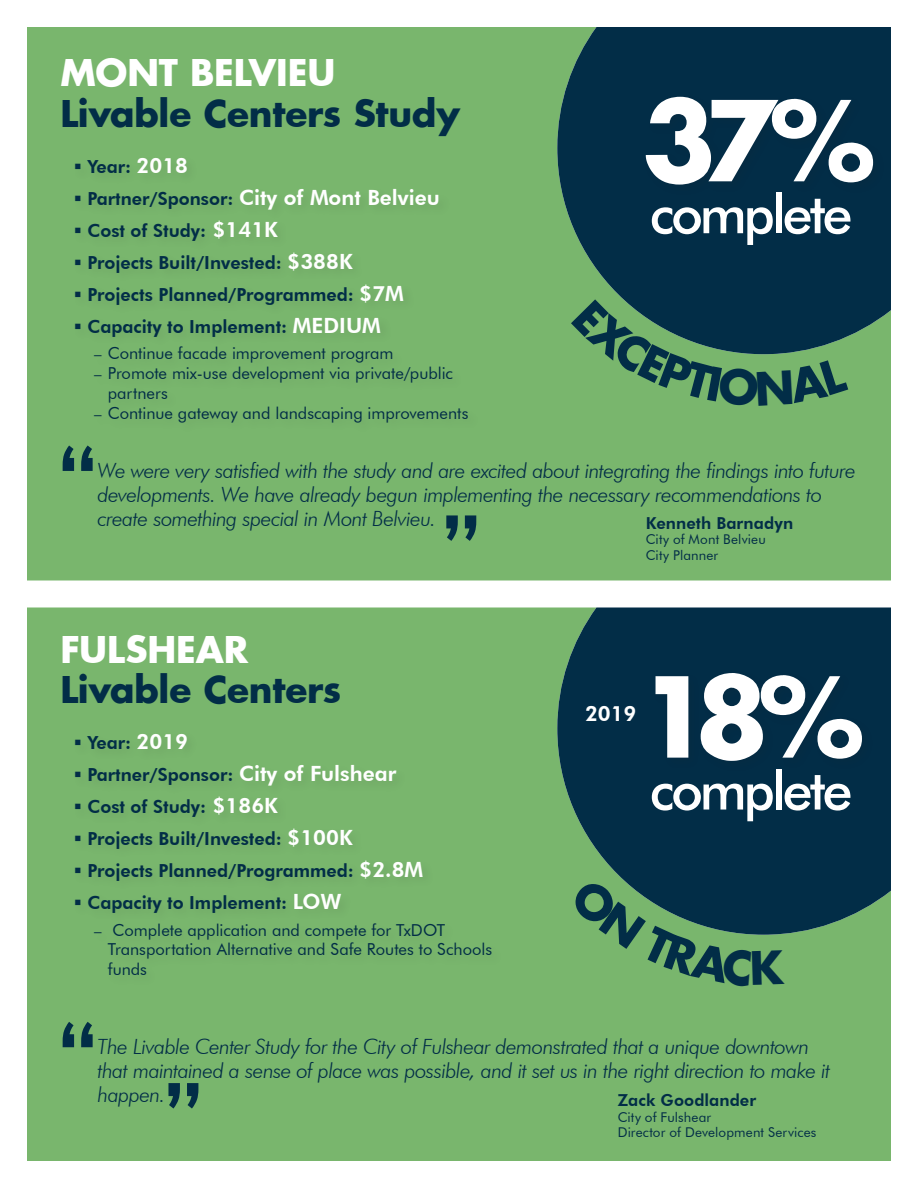
<style>
.page{position:relative;width:918px;height:1188px;background:#fff}
.page>*{position:absolute;margin:0;border:0;box-sizing:border-box;transform-origin:0 0}
.t1{font:700 108px "Futura";color:#fff}
.t2{font:500 54px "Futura BT";letter-spacing:-.06em;color:#fff}
.t3{font:700 36px "Futura";letter-spacing:-.01em;color:#022d47}
.t4{font:700 36px "Futura";letter-spacing:-.005em;color:#fff}
.t5{font:italic 300 21px/24.2px "Futura BT";letter-spacing:-.03em;color:#022d47}
.t6{font:800 21px "Futura BT";color:#fff}
.t7{font:800 18px "Futura BT";color:#022d47}
.t8{font:16.5px/19.8px "Futura BT";color:#022d47}
.t9{font:800 16.5px "Futura BT";letter-spacing:.005em;color:#022d47}
.t10{font:13.5px "Futura BT";letter-spacing:.01em;color:#022d47}
.s1{font-size:21px;color:#fff}
.s2{font-size:18px;color:#022d47}
.s3{font-size:15px}
</style>
<div class="page">
<div style="left:27px;top:27px;width:864px;height:553px;background:#79b66d"></div>
<svg style="left:557px;top:27px;width:334px;height:327px;background:#0d3a4a"></svg>
<div style="left:27px;top:608px;width:864px;height:553px;background:#79b66d"></div>
<svg style="left:557px;top:608px;width:334px;height:327px;background:#0d3a4a"></svg>
<div style="left:72px;top:155px;width:408px;height:280px;background:#79b66d"></div>
<div style="left:642px;top:93px;width:244px;height:104px;background:#022c46"></div>
<svg style="left:63px;top:445px;width:30px;height:26px"></svg>
<svg style="left:446px;top:515px;width:30px;height:26px"></svg>
<div style="left:72px;top:731px;width:432px;height:257px;background:#79b66d"></div>
<div style="left:652px;top:669px;width:223px;height:105px;background:#022c45"></div>
<svg style="left:63px;top:1022px;width:30px;height:25px"></svg>
<svg style="left:168px;top:1083px;width:30px;height:26px"></svg>
<svg style="left:573px;top:713px;width:4px;height:5px"></svg>
<svg style="left:568px;top:877px;width:217px;height:109px;background:#568e62"></svg>
<svg style="left:571px;top:299px;width:277px;height:108px;background:#538a61"></svg>
<p class="t4" style="left:60px;top:48px;width:276px">MONT BELVIEU</p>
<p class="t3" style="left:60px;top:88px;width:401px">Livable Centers Study</p>
<p class="t7" style="left:87px;top:156px;width:102px">Year: <span class="s1">2018</span></p>
<p class="t6" style="left:87px;top:185px;width:354px"><span class="s2">Partner/Sponsor:</span> City of Mont Belvieu</p>
<p class="t7" style="left:87px;top:220px;width:192px">Cost of Study: <span class="s1">$141K</span></p>
<p class="t7" style="left:87px;top:252px;width:267px">Projects Built/Invested: <span class="s1">$388K</span></p>
<p class="t7" style="left:87px;top:284px;width:318px">Projects Planned/Programmed: <span class="s1">$7M</span></p>
<p class="t7" style="left:87px;top:315px;width:295px">Capacity to Implement: <span class="s1">MEDIUM</span></p>
<p class="t8" style="left:94px;top:343px;width:301px"><span class="s3">–</span> Continue facade improvement program</p>
<p class="t8" style="left:108px;top:363px;width:347px;text-indent:-14px"><span class="s3">–</span> Promote mix-use development via private/public partners</p>
<p class="t8" style="left:94px;top:403px;width:376px"><span class="s3">–</span> Continue gateway and landscaping improvements</p>
<p class="t1" style="left:642px;top:66px;width:235px">37%</p>
<p class="t2" style="left:650px;top:181px;width:204px">complete</p>
<p class="t5" style="left:98px;top:458px;width:760px">We were very satisfied with the study and are excited about integrating the findings into future developments. We have already begun implementing the necessary recommendations to create something special in Mont Belvieu.</p>
<p class="t9" style="left:646px;top:513px;width:149px">Kenneth Barnadyn</p>
<p class="t10" style="left:646px;top:531px;width:121px">City of Mont Belvieu</p>
<p class="t10" style="left:646px;top:547px;width:74px">City Planner</p>
<p class="t4" style="left:60px;top:624px;width:189px">FULSHEAR</p>
<p class="t3" style="left:60px;top:665px;width:282px">Livable Centers</p>
<p class="t7" style="left:87px;top:732px;width:102px">Year: <span class="s1">2019</span></p>
<p class="t7" style="left:87px;top:764px;width:310px">Partner/Sponsor: <span class="s1">City of Fulshear</span></p>
<p class="t7" style="left:87px;top:796px;width:192px">Cost of Study: <span class="s1">$186K</span></p>
<p class="t7" style="left:87px;top:828px;width:267px">Projects Built/Invested: <span class="s1">$100K</span></p>
<p class="t7" style="left:87px;top:860px;width:337px">Projects Planned/Programmed: <span class="s1">$2.8M</span></p>
<p class="t7" style="left:87px;top:892px;width:256px">Capacity to Implement: <span class="s1">LOW</span></p>
<p class="t8" style="left:108px;top:920px;width:386px;text-indent:-14px"><span class="s3">–</span> Complete application and compete for TxDOT<br>Transportation Alternative and Safe Routes to Schools funds</p>
<p class="t6" style="left:585px;top:701px;width:53px">2019</p>
<p class="t1" style="left:638px;top:642px;width:227px">18%</p>
<p class="t2" style="left:650px;top:758px;width:204px">complete</p>
<p class="t5" style="left:98px;top:1034px;width:734px">The Livable Center Study for the City of Fulshear demonstrated that a unique downtown that maintained a sense of place was possible, and it set us in the right direction to make it happen.</p>
<p class="t9" style="left:618px;top:1090px;width:140px">Zack Goodlander</p>
<p class="t10" style="left:618px;top:1109px;width:95px">City of Fulshear</p>
<p class="t10" style="left:618px;top:1124px;width:200px">Director of Development Services</p>
</div>
